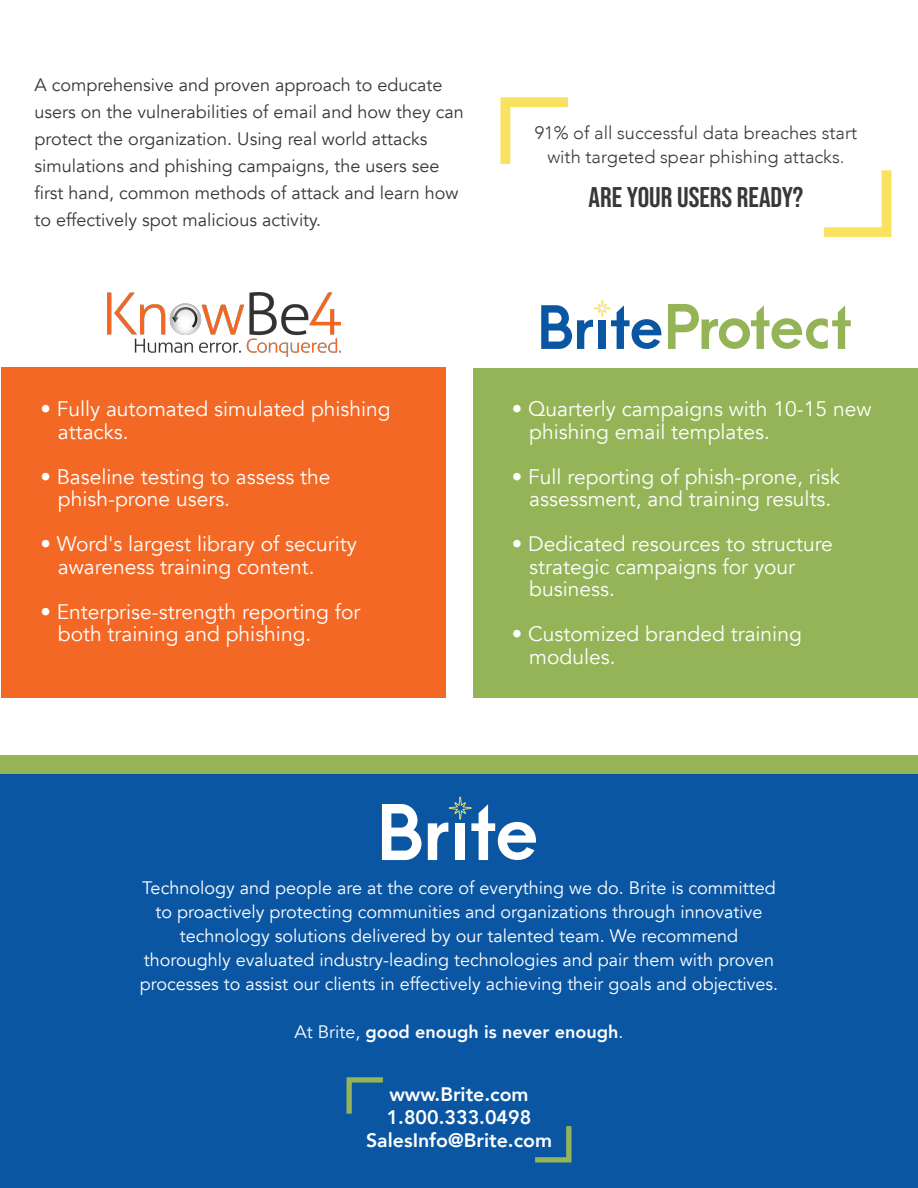
<style>
.page{position:relative;width:918px;height:1188px;background:#fff}
.page>*{position:absolute;margin:0;border:0;box-sizing:border-box;transform-origin:0 0}
.t1{font:28.5px "Bebas Neue";color:#373837}
.t2{font:21px/22.5px "Avenir";color:#fff}
.t3{font:800 19.5px/23.4px "Avenir";color:#fff;text-align:center}
.t4{font:18px/24px "Avenir";color:#fff;text-align:center}
.t5{font:18px/27px "Avenir";color:#373837}
.t6{font:300 18px/24px "Avenir";color:#373837;text-align:center}
.t7{font:800 18px "Avenir";color:#fff}
.s1{font-weight:400}
</style>
<div class="page">
<div style="left:0;top:774px;width:918px;height:414px;background:#0a56a2"></div>
<svg style="left:347px;top:1077px;width:36px;height:37px"></svg>
<svg style="left:535px;top:1126px;width:36px;height:37px"></svg>
<svg style="left:382px;top:804px;width:39px;height:56px"></svg>
<svg style="left:428px;top:797px;width:108px;height:63px"></svg>
<div style="left:0;top:755px;width:918px;height:19px;background:#94b457"></div>
<div style="left:474px;top:368px;width:444px;height:329px;background:#94b457"></div>
<svg style="left:668px;top:304px;width:183px;height:45px"></svg>
<svg style="left:541px;top:300px;width:120px;height:49px"></svg>
<div style="left:2px;top:367px;width:444px;height:330px;background:#f36825"></div>
<img style="left:107px;top:292px;width:233px;height:65px">
<svg style="left:501px;top:97px;width:67px;height:67px"></svg>
<svg style="left:824px;top:170px;width:67px;height:67px"></svg>
<p class="t5" style="left:34px;top:72px;width:431px">A comprehensive and proven approach to educate users on the vulnerabilities of email and how they can protect the organization. Using real world attacks simulations and phishing campaigns, the users see first hand, common methods of attack and learn how to effectively spot malicious activity.</p>
<p class="t6" style="left:535px;top:121px;width:324px">91% of all successful data breaches start with targeted spear phishing attacks.</p>
<h1 class="t1" style="left:589px;top:181px;width:216px">ARE YOUR USERS READY?</h1>
<p class="t2" style="left:58px;top:398px;width:334px;text-indent:-18px">• Fully automated simulated phishing attacks.</p>
<p class="t2" style="left:58px;top:466px;width:274px;text-indent:-18px">• Baseline testing to assess the phish-prone users.</p>
<p class="t2" style="left:58px;top:533px;width:300px;text-indent:-18px">• Word's largest library of security awareness training content.</p>
<p class="t2" style="left:58px;top:601px;width:304px;text-indent:-18px">• Enterprise-strength reporting for both training and phishing.</p>
<p class="t2" style="left:529px;top:398px;width:344px;text-indent:-18px">• Quarterly campaigns with 10-15 new phishing email templates.</p>
<p class="t2" style="left:512px;top:466px;width:330px;text-align:center">• Full reporting of phish-prone, risk assessment, and training results.</p>
<p class="t2" style="left:529px;top:533px;width:305px;text-indent:-18px">• Dedicated resources to structure strategic campaigns for your business.</p>
<p class="t2" style="left:529px;top:623px;width:274px;text-indent:-18px">• Customized branded training modules.</p>
<p class="t4" style="left:140px;top:876px;width:640px">Technology and people are at the core of everything we do. Brite is committed to proactively protecting communities and organizations through innovative technology solutions delivered by our talented team. We recommend thoroughly evaluated industry-leading technologies and pair them with proven processes to assist our clients in effectively achieving their goals and objectives.</p>
<p class="t7" style="left:294px;top:1017px;width:331px"><span class="s1">At Brite,</span> good enough is never enough<span class="s1">.</span></p>
<p class="t3" style="left:366px;top:1082px;width:187px">www.Brite.com<br>1.800.333.0498<br>SalesInfo@Brite.com</p>
</div>
